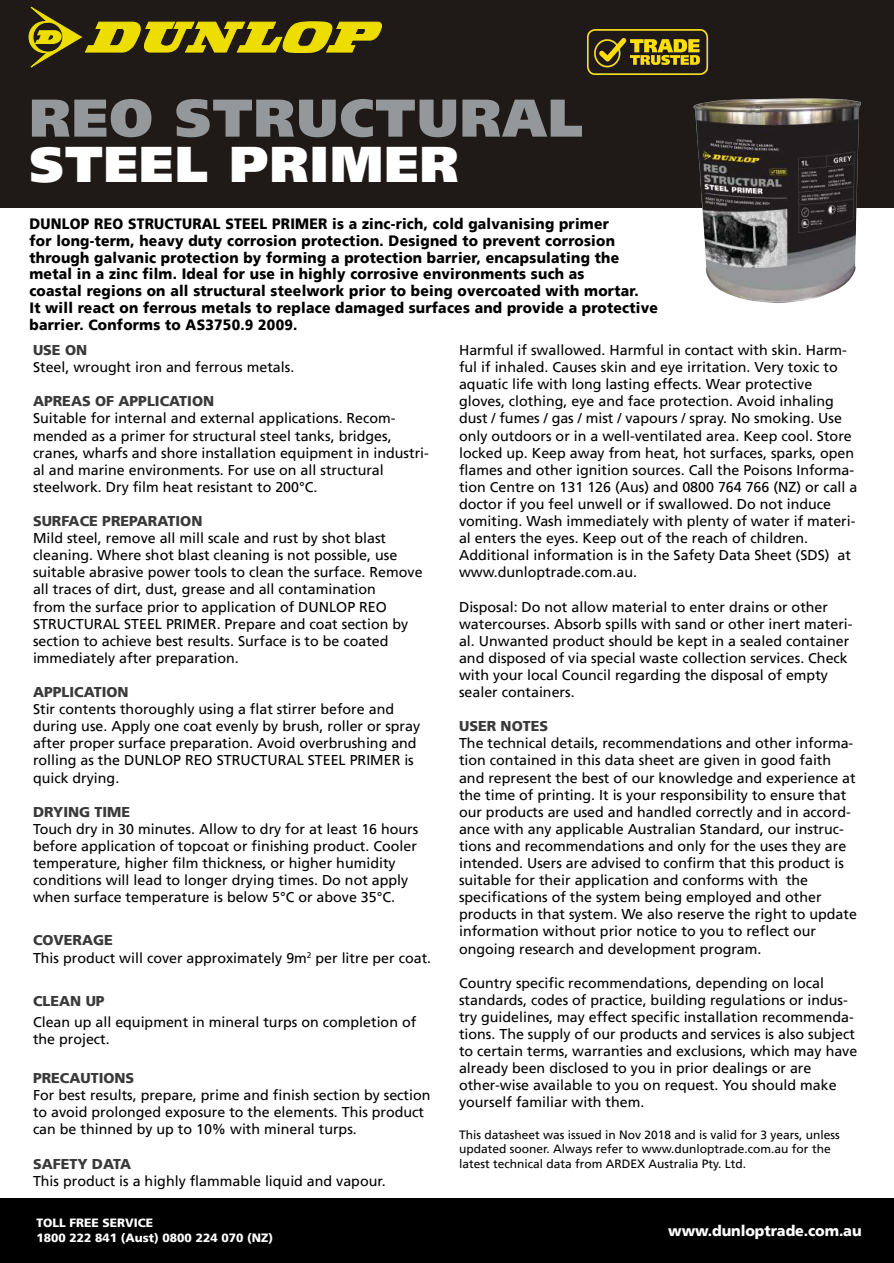
<style>
.page{position:relative;width:894px;height:1263px;background:#fff}
.page>*{position:absolute;margin:0;border:0;box-sizing:border-box;transform-origin:0 0}
.t1{font:900 52.95px "Frutiger LT";letter-spacing:.03em;color:#94989a}
.t2{font:900 49.95px "Frutiger LT";letter-spacing:.03em;color:#fff}
.t3{font:900 15px/16.8px "Frutiger LT";letter-spacing:.015em;color:#000;scale:.93 1}
.t4{font:900 15px "Frutiger LT";letter-spacing:-.01em;color:#fff;scale:.96 1}
.t5{font:14.25px/17.1px "Frutiger LT";color:#000}
.t6{font:900 14.25px "Frutiger LT";color:#3a3a3a}
.t7{font:14.25px/17.1px "Frutiger LT";color:#000002}
.t8{font:12px/14.4px "Frutiger LT";color:#000}
.t9{font:900 12px/14.4px "Frutiger LT";color:#fff}
.s1{font-weight:900;color:#3a3a3a}
</style>
<div class="page">
<div style="left:0;top:1198px;width:894px;height:65px;background:#000"></div>
<div style="left:0;top:0;width:894px;height:207px;background:#1f1a17"></div>
<svg style="left:28px;top:7px;width:354px;height:61px"></svg>
<img style="left:587px;top:29px;width:122px;height:46px">
<img style="left:605px;top:98px;width:289px;height:206px">
<h1 class="t1" style="left:30px;top:86px;width:555px">REO STRUCTURAL</h1>
<h2 class="t2" style="left:30px;top:134px;width:430px">STEEL PRIMER</h2>
<p class="t3" style="left:29px;top:215px;width:677px">DUNLOP REO STRUCTURAL STEEL PRIMER is a zinc-rich, cold galvanising primer<br>for long-term, heavy duty corrosion protection. Designed to prevent corrosion through galvanic protection by forming a protection barrier, encapsulating the metal in a zinc film. Ideal for use in highly corrosive environments such as<br>coastal regions on all structural steelwork prior to being overcoated with mortar.<br>It will react on ferrous metals to replace damaged surfaces and provide a protective barrier. Conforms to AS3750.9 2009.</p>
<p class="t6" style="left:33px;top:341px;width:56px">USE ON</p>
<p class="t5" style="left:33px;top:359px;width:263px">Steel, wrought iron and ferrous metals.</p>
<p class="t6" style="left:33px;top:393px;width:183px">APREAS OF APPLICATION</p>
<p class="t5" style="left:33px;top:410px;width:397px">Suitable for internal and external applications. Recom&shy;mended as a primer for structural steel tanks, bridges, cranes, wharfs and shore installation equipment in industri&shy;al and marine environments. For use on all structural steelwork. Dry film heat resistant to 200°C.</p>
<p class="t6" style="left:33px;top:512px;width:171px">SURFACE PREPARATION</p>
<p class="t5" style="left:33px;top:530px;width:391px">Mild steel, remove all mill scale and rust by shot blast cleaning. Where shot blast cleaning is not possible, use suitable abrasive power tools to clean the surface. Remove all traces of dirt, dust, grease and all contamination<br>from the surface prior to application of DUNLOP REO STRUCTURAL STEEL PRIMER. Prepare and coat section by section to achieve best results. Surface is to be coated immediately after preparation.</p>
<p class="t6" style="left:33px;top:683px;width:97px">APPLICATION</p>
<p class="t5" style="left:33px;top:701px;width:389px">Stir contents thoroughly using a flat stirrer before and during use. Apply one coat evenly by brush, roller or spray after proper surface preparation. Avoid overbrushing and rolling as the DUNLOP REO STRUCTURAL STEEL PRIMER is quick drying.</p>
<p class="t6" style="left:33px;top:803px;width:99px">DRYING TIME</p>
<p class="t5" style="left:33px;top:820px;width:387px">Touch dry in 30 minutes. Allow to dry for at least 16 hours before application of topcoat or finishing product. Cooler temperature, higher film thickness, or higher humidity conditions will lead to longer drying times. Do not apply when surface temperature is below 5°C or above 35°C.</p>
<p class="t5" style="left:33px;top:932px;width:400px"><span class="s1">COVERAGE<br></span>This product will cover approximately 9m<sup>2</sup> per litre per coat.</p>
<p class="t6" style="left:33px;top:992px;width:73px">CLEAN UP</p>
<p class="t7" style="left:33px;top:1014px;width:385px">Clean up all equipment in mineral turps on completion of the project.</p>
<p class="t6" style="left:33px;top:1070px;width:103px">PRECAUTIONS</p>
<p class="t5" style="left:33px;top:1087px;width:399px">For best results, prepare, prime and finish section by section to avoid prolonged exposure to the elements. This product can be thinned by up to 10% with mineral turps.</p>
<p class="t6" style="left:33px;top:1155px;width:100px">SAFETY DATA</p>
<p class="t5" style="left:33px;top:1172px;width:354px">This product is a highly flammable liquid and vapour.</p>
<p class="t9" style="left:36px;top:1216px;width:238px">TOLL FREE SERVICE<br>1800 222 841 (Aust) 0800 224 070 (NZ)</p>
<p class="t5" style="left:459px;top:342px;width:400px">Harmful if swallowed. Harmful in contact with skin. Harm&shy;ful if inhaled. Causes skin and eye irritation. Very toxic to aquatic life with long lasting effects. Wear protective gloves, clothing, eye and face protection. Avoid inhaling dust / fumes / gas / mist / vapours / spray. No smoking. Use only outdoors or in a well-ventilated area. Keep cool. Store locked up. Keep away from heat, hot surfaces, sparks, open flames and other ignition sources. Call the Poisons Informa&shy;tion Centre on 131 126 (Aus) and 0800 764 766 (NZ) or call a doctor if you feel unwell or if swallowed. Do not induce vomiting. Wash immediately with plenty of water if materi&shy;al enters the eyes. Keep out of the reach of children.<br>Additional information is in the Safety Data Sheet (SDS) at www.dunloptrade.com.au.</p>
<p class="t5" style="left:459px;top:598px;width:395px">Disposal: Do not allow material to enter drains or other watercourses. Absorb spills with sand or other inert materi&shy;al. Unwanted product should be kept in a sealed container and disposed of via special waste collection services. Check with your local Council regarding the disposal of empty sealer containers.</p>
<p class="t6" style="left:459px;top:718px;width:91px">USER NOTES</p>
<p class="t5" style="left:459px;top:735px;width:399px">The technical details, recommendations and other informa&shy;tion contained in this data sheet are given in good faith and represent the best of our knowledge and experience at the time of printing. It is your responsibility to ensure that our products are used and handled correctly and in accord&shy;ance with any applicable Australian Standard, our instruc&shy;tions and recommendations and only for the uses they are intended. Users are advised to confirm that this product is suitable for their application and conforms with the specifications of the system being employed and other products in that system. We also reserve the right to update information without prior notice to you to reflect our ongoing research and development program.</p>
<p class="t5" style="left:459px;top:974px;width:400px">Country specific recommendations, depending on local standards, codes of practice, building regulations or indus&shy;try guidelines, may effect specific installation recommenda&shy;tions. The supply of our products and services is also subject to certain terms, warranties and exclusions, which may have already been disclosed to you in prior dealings or are other-wise available to you on request. You should make yourself familiar with them.</p>
<p class="t8" style="left:459px;top:1128px;width:382px">This datasheet was issued in Nov 2018 and is valid for 3 years, unless updated sooner. Always refer to www.dunloptrade.com.au for the latest technical data from ARDEX Australia Pty. Ltd.</p>
<p class="t4" style="left:668px;top:1222px;width:203px">www.dunloptrade.com.au</p>
</div>
